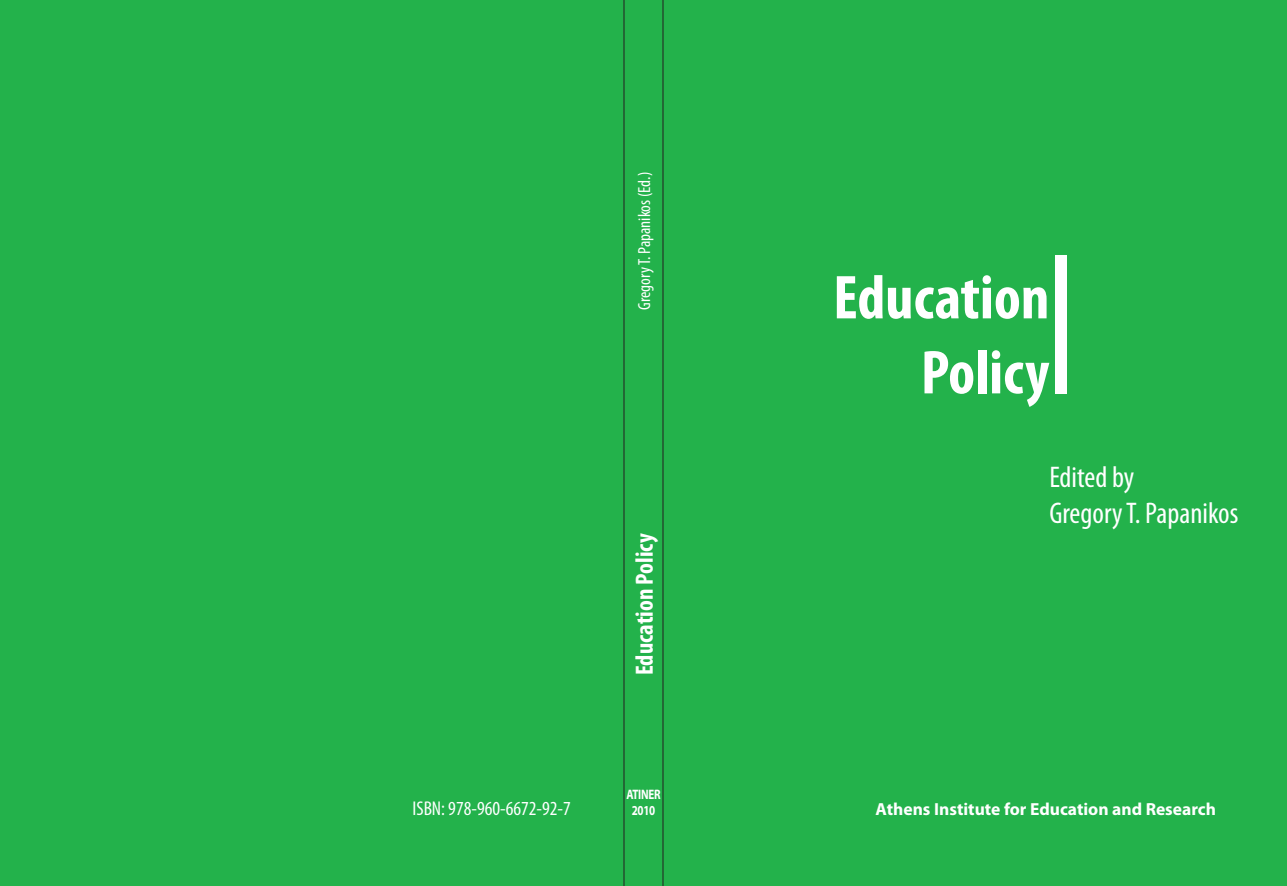
<style>
.page{position:relative;width:1287px;height:886px;background:#fff}
.page>*{position:absolute;margin:0;border:0;box-sizing:border-box;transform-origin:0 0}
.t1{font:700 condensed 62.5px/75px "Myriad Pro";color:#fff;text-align:right}
.t2{font:condensed 30px/36px "Myriad Pro";color:#fff}
.t3{font:700 condensed 25px "Myriad Pro";color:#fff}
.t4{font:condensed 20px "Myriad Pro";color:#fff}
.t5{font:700 17.5px "Myriad Pro";color:#fff}
.t6{font:condensed 17.5px "Myriad Pro";color:#fff}
.t7{font:700 13.75px/16.5px "Myriad Pro";letter-spacing:-.025em;color:#fff;text-align:center;scale:.8 1}
</style>
<div class="page">
<div style="left:0;top:0;width:1286px;height:886px;background:#23b24b"></div>
<div style="left:1055px;top:255px;width:11px;height:138px;background:#fff"></div>
<hr style="left:623px;top:0;width:1px;height:886px;background:#231f20">
<hr style="left:662px;top:0;width:1px;height:886px;background:#231f20">
<p class="t6" style="left:633px;top:310px;width:139px;rotate:-90deg">Gregory T. Papanikos (Ed.)</p>
<p class="t4" style="left:412px;top:796px;width:160px">ISBN: 978-960-6672-92-7</p>
<h3 class="t3" style="left:629px;top:675px;width:143px;rotate:-90deg">Education Policy</h3>
<p class="t7" style="left:626px;top:785px;width:44px">ATINER<br>2010</p>
<h1 class="t1" style="left:833px;top:259px;width:218px">Education<br>Policy</h1>
<h2 class="t2" style="left:1049px;top:458px;width:190px">Edited by<br>Gregory T. Papanikos</h2>
<p class="t5" style="left:875px;top:798px;width:342px">Athens Institute for Education and Research</p>
</div>
